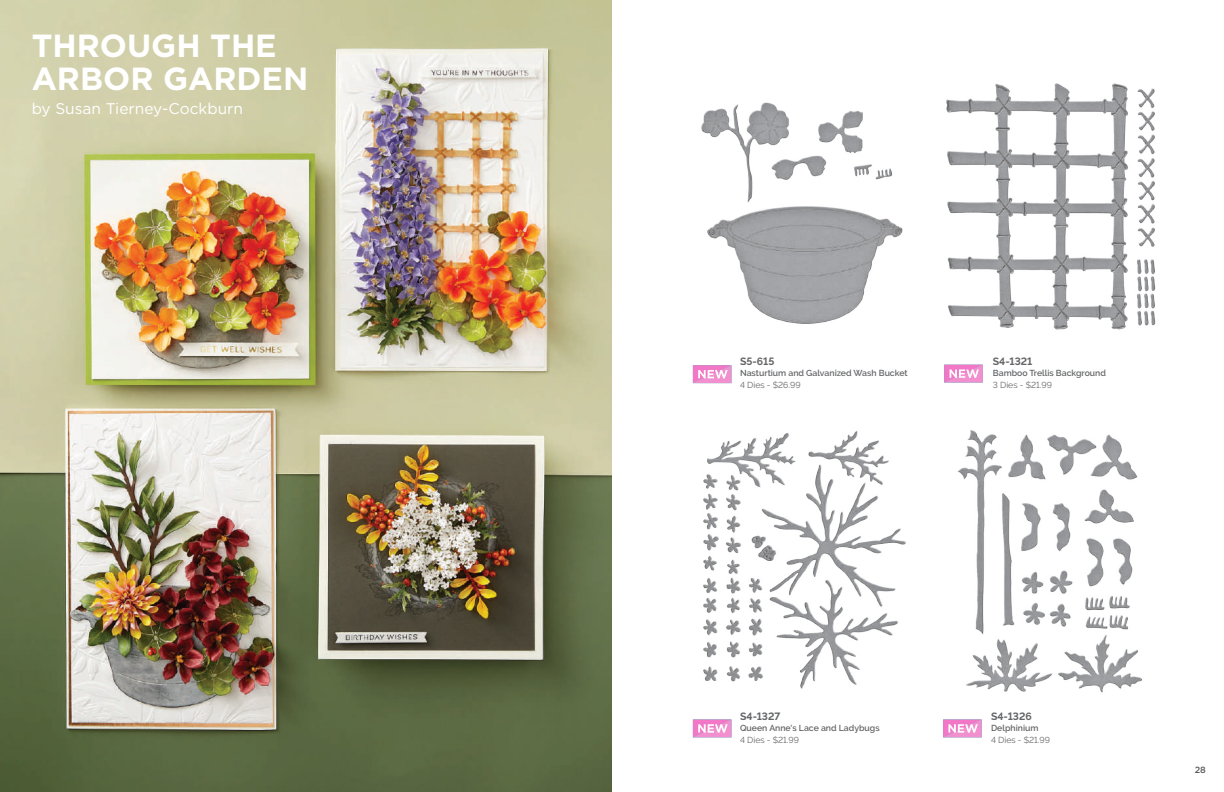
<style>
.page{position:relative;width:1224px;height:792px;background:#fff}
.page>*{position:absolute;margin:0;border:0;box-sizing:border-box;transform-origin:0 0}
.t1{font:700 32px/33px "Gotham";color:#fff}
.t2{font:15.5px "Gotham";color:#fff}
.t3{font:700 10.5px "Raleway";color:#636466}
.t4{font:500 9px "Gotham";color:#595a59}
.t5{font:600 8.7px "Raleway";color:#636466}
.t6{font:8.7px "Raleway";color:#636466}
</style>
<div class="page">
<img style="left:0;top:0;width:612px;height:792px">
<img style="left:946px;top:83px;width:210px;height:247px">
<img style="left:957px;top:430px;width:185px;height:263px">
<img style="left:701px;top:102px;width:202px;height:222px">
<svg style="left:693px;top:365px;width:39px;height:18px"></svg>
<svg style="left:943px;top:719px;width:39px;height:18px"></svg>
<img style="left:703px;top:431px;width:203px;height:258px">
<svg style="left:693px;top:719px;width:39px;height:18px"></svg>
<svg style="left:944px;top:365px;width:39px;height:18px"></svg>
<h1 class="t1" style="left:32px;top:29px;width:278px">THROUGH THE<br>ARBOR GARDEN</h1>
<h2 class="t2" style="left:32px;top:99px;width:213px">by Susan Tierney-Cockburn</h2>
<p class="t3" style="left:740px;top:355px;width:36px">S5-615</p>
<p class="t5" style="left:740px;top:368px;width:169px">Nasturtium and Galvanized Wash Bucket</p>
<p class="t6" style="left:740px;top:380px;width:62px">4 Dies - $26.99</p>
<p class="t3" style="left:993px;top:355px;width:41px">S4-1321</p>
<p class="t5" style="left:993px;top:368px;width:115px">Bamboo Trellis Background</p>
<p class="t6" style="left:993px;top:380px;width:61px">3 Dies - $21.99</p>
<p class="t3" style="left:740px;top:710px;width:42px">S4-1327</p>
<p class="t5" style="left:740px;top:723px;width:141px">Queen Anne's Lace and Ladybugs</p>
<p class="t6" style="left:740px;top:734px;width:60px">4 Dies - $21.99</p>
<p class="t3" style="left:991px;top:710px;width:42px">S4-1326</p>
<p class="t5" style="left:991px;top:723px;width:49px">Delphinium</p>
<p class="t6" style="left:991px;top:734px;width:60px">4 Dies - $21.99</p>
<p class="t4" style="left:1195px;top:764px;width:13px">28</p>
</div>
